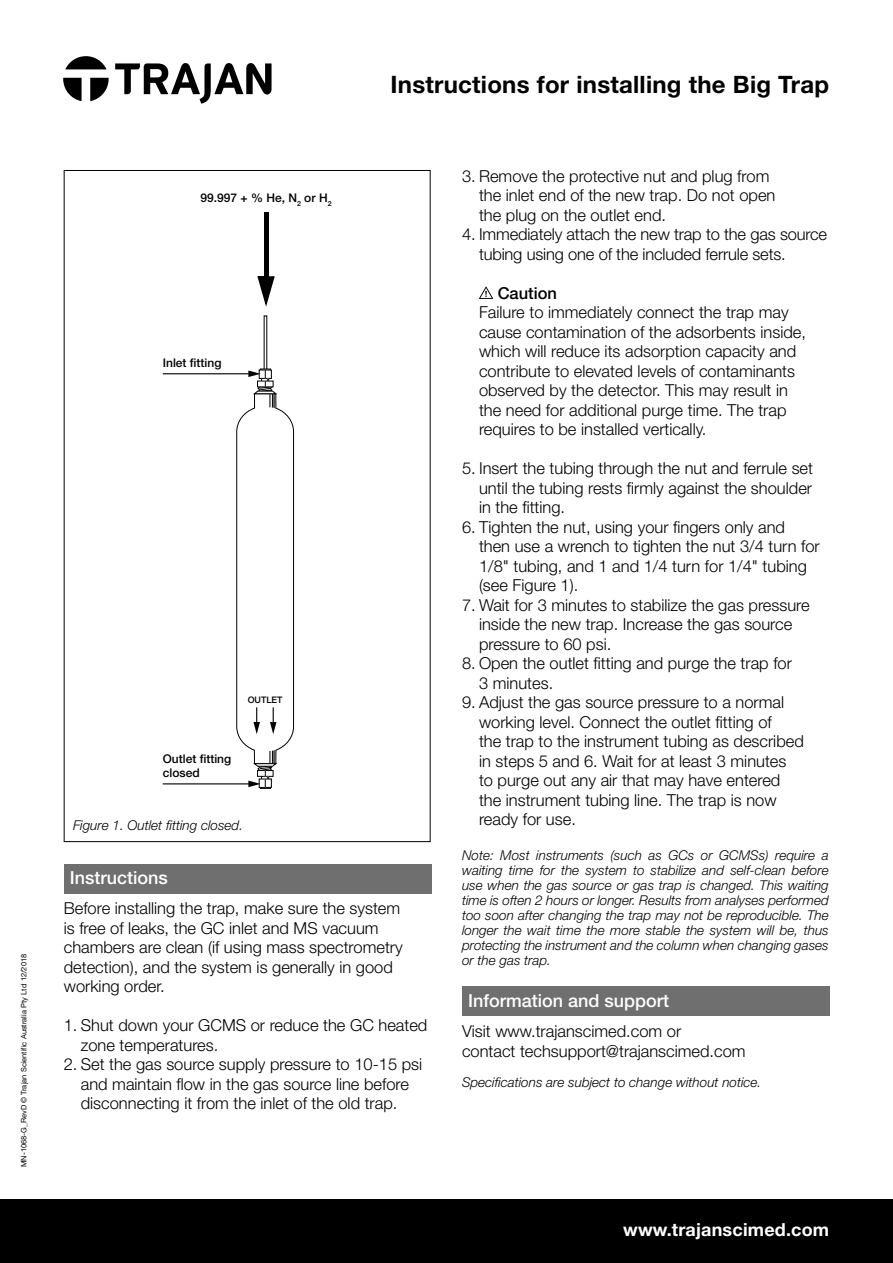
<style>
.page{position:relative;width:893px;height:1263px;background:#fff}
.page>*{position:absolute;margin:0;border:0;box-sizing:border-box;transform-origin:0 0}
.Black_Heading{font:700 24px "Helvetica Neue LT Std";letter-spacing:.01em;color:#000}
.Grey_Bar_Headings{font:500 18px "Helvetica Neue LT Std";color:#fff}
.Website_red_bar{font:700 18px "Helvetica Neue LT Std";letter-spacing:.01em;color:#fff}
.Text{font:300 16.5px/19.5px "Helvetica Neue LT Std";color:#000}
.Text-2{font:500 16.5px "Helvetica Neue LT Std";color:#000}
.Note{font:italic 300 13.5px/15px "Helvetica Neue LT Std";color:#000;text-align:justify}
.Figure_Headings{font:italic 300 13.5px "Helvetica Neue LT Std";color:#000}
.t1{font:500 12px/14.4px "Helvetica Neue LT Std";color:#000}
.t2{font:500 9px "Helvetica Neue LT Std";color:#000}
.TRJ_Copyright{font:7.5px "Helvetica Neue LT Std";color:#000}
</style>
<div class="page">
<svg style="left:115px;top:63px;width:157px;height:41px"></svg>
<svg style="left:65px;top:56px;width:42px;height:13px"></svg>
<svg style="left:90px;top:78px;width:19px;height:23px"></svg>
<svg style="left:63px;top:78px;width:19px;height:23px"></svg>
<div style="left:0;top:1199px;width:893px;height:64px;background:#000"></div>
<div style="left:64px;top:864px;width:368px;height:29px;background:#706f6f"></div>
<svg style="left:479px;top:287px;width:14px;height:12px"></svg>
<div style="left:462px;top:986px;width:368px;height:30px;background:#706f6f"></div>
<svg style="left:257px;top:276px;width:18px;height:31px"></svg>
<hr style="left:264px;top:212px;width:4px;height:66px;background:#000">
<hr style="left:163px;top:783px;width:88px;height:1px;background:#000">
<hr style="left:163px;top:373px;width:88px;height:1px;background:#000">
<svg style="left:236px;top:369px;width:58px;height:420px"></svg>
<p class="TRJ_Copyright" style="left:19px;top:1167px;width:215px;rotate:-90deg">MN-1068-G_RevD © Trajan Scientific Australia Pty Ltd 12/2018</p>
<p class="Black_Heading" style="left:391px;top:70px;width:440px">Instructions for installing the Big Trap</p>
<p class="t1" style="left:201px;top:191px;width:133px">99.997 + % He, N<sub>2</sub> or H<sub>2</sub></p>
<p class="t1" style="left:163px;top:356px;width:60px">Inlet fitting</p>
<p class="t2" style="left:248px;top:695px;width:36px">OUTLET</p>
<p class="t1" style="left:163px;top:751px;width:70px">Outlet fitting closed</p>
<p class="Figure_Headings" style="left:73px;top:817px;width:172px">Figure 1. Outlet fitting closed.</p>
<p class="Grey_Bar_Headings" style="left:70px;top:867px;width:100px">Instructions</p>
<p class="Text" style="left:64px;top:898px;width:340px">Before installing the trap, make sure the system is free of leaks, the GC inlet and MS vacuum chambers are clean (if using mass spectrometry detection), and the system is generally in good working order.</p>
<p class="Text" style="left:81px;top:1015px;width:348px;text-indent:-17px">1. Shut down your GCMS or reduce the GC heated zone temperatures.</p>
<p class="Text" style="left:64px;top:1054px;width:360px;text-align:center">2. Set the gas source supply pressure to 10-15 psi and maintain flow in the gas source line before disconnecting it from the inlet of the old trap.</p>
<p class="Text" style="left:479px;top:166px;width:298px;text-indent:-17px">3. Remove the protective nut and plug from the inlet end of the new trap. Do not open the plug on the outlet end.</p>
<p class="Text" style="left:479px;top:224px;width:350px;text-indent:-17px">4. Immediately attach the new trap to the gas source tubing using one of the included ferrule sets.</p>
<p class="Text-2" style="left:498px;top:283px;width:61px">Caution</p>
<p class="Text" style="left:479px;top:302px;width:328px">Failure to immediately connect the trap may cause contamination of the adsorbents inside, which will reduce its adsorption capacity and contribute to elevated levels of contaminants observed by the detector. This may result in the need for additional purge time. The trap requires to be installed vertically.</p>
<p class="Text" style="left:479px;top:458px;width:336px;text-align:justify;text-indent:-17px">5. Insert the tubing through the nut and ferrule set until the tubing rests firmly against the shoulder in the fitting.</p>
<p class="Text" style="left:479px;top:517px;width:342px;text-indent:-17px">6. Tighten the nut, using your fingers only and then use a wrench to tighten the nut 3/4 turn for 1/8" tubing, and 1 and 1/4 turn for 1/4" tubing (see Figure 1).</p>
<p class="Text" style="left:479px;top:595px;width:332px;text-indent:-17px">7. Wait for 3 minutes to stabilize the gas pressure inside the new trap. Increase the gas source pressure to 60 psi.</p>
<p class="Text" style="left:479px;top:653px;width:314px;text-indent:-17px">8. Open the outlet fitting and purge the trap for<br>3 minutes.</p>
<p class="Text" style="left:479px;top:692px;width:326px;text-indent:-17px">9. Adjust the gas source pressure to a normal working level. Connect the outlet fitting of<br>the trap to the instrument tubing as described in steps 5 and 6. Wait for at least 3 minutes to purge out any air that may have entered the instrument tubing line. The trap is now ready for use.</p>
<p class="Note" style="left:462px;top:847px;width:368px">Note: Most instruments (such as GCs or GCMSs) require a waiting time for the system to stabilize and self-clean before use when the gas source or gas trap is changed. This waiting time is often 2 hours or longer. Results from analyses performed too soon after changing the trap may not be reproducible. The longer the wait time the more stable the system will be, thus protecting the instrument and the column when changing gases or the gas trap.</p>
<p class="Grey_Bar_Headings" style="left:468px;top:990px;width:203px">Information and support</p>
<p class="Text" style="left:462px;top:1021px;width:285px">Visit www.trajanscimed.com or<br>contact techsupport@trajanscimed.com</p>
<p class="Note" style="left:462px;top:1074px;width:301px">Specifications are subject to change without notice.</p>
<p class="Website_red_bar" style="left:623px;top:1218px;width:207px">www.trajanscimed.com</p>
</div>
